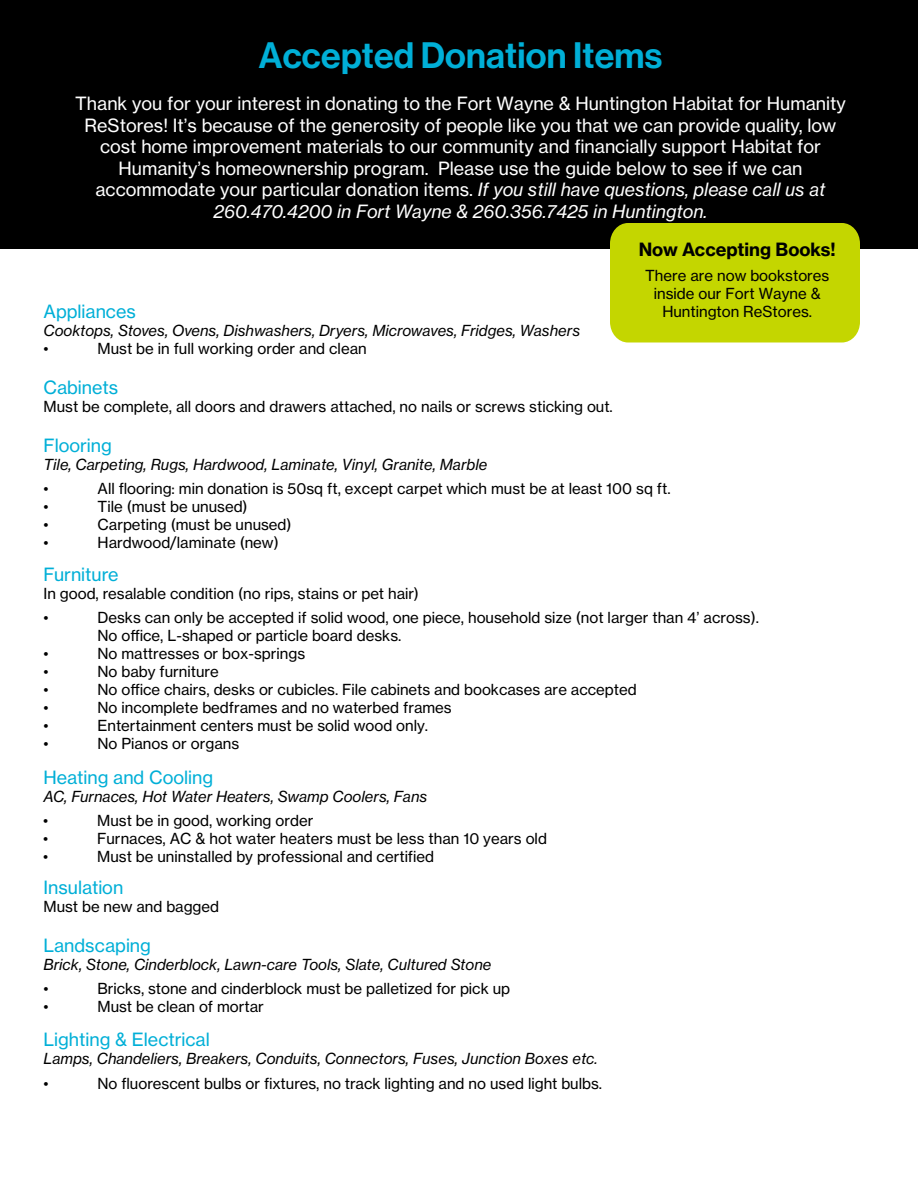
<style>
.page{position:relative;width:918px;height:1188px;background:#fff}
.page>*{position:absolute;margin:0;border:0;box-sizing:border-box;transform-origin:0 0}
.t1{font:36px "N Haas Grotesk DS Pro 65 Md";letter-spacing:.005em;color:#00afd7}
.t2{font:18px/21.6px "N Haas Grotesk TX Pro 55 Rg";color:#fff;text-align:center}
.t3{font:18px "N Haas Grotesk TX Pro 55 Rg";color:#00afd7}
.t4{font:18px "N Haas Grotesk TX Pro 56 It";color:#fff}
.t5{font:18px "N Haas Grotesk TX Pro 75 Bd";color:#000}
.t6{font:15px/18px "N Haas Grotesk TX Pro 55 Rg";color:#000}
.t7{font:15px "N Haas Grotesk TX Pro 56 It";color:#000}
.s1{font-family:"N Haas Grotesk TX Pro 56 It"}
</style>
<div class="page">
<div style="left:0;top:0;width:918px;height:248px;background:#000"></div>
<div style="left:610px;top:223px;width:250px;height:119px;background:#c4d600"></div>
<h1 class="t1" style="left:259px;top:34px;width:405px">Accepted Donation Items</h1>
<p class="t2" style="left:75px;top:93px;width:772px">Thank you for your interest in donating to the Fort Wayne &amp; Huntington Habitat for Humanity ReStores! It’s because of the generosity of people like you that we can provide quality, low cost home improvement materials to our community and financially support Habitat for Humanity’s homeownership program. Please use the guide below to see if we can accommodate your particular donation items. <span class="s1">If you still have questions, please call us at</span></p>
<p class="t4" style="left:213px;top:200px;width:496px">260.470.4200 in Fort Wayne &amp; 260.356.7425 in Huntington.</p>
<p class="t5" style="left:639px;top:238px;width:199px">Now Accepting Books!</p>
<p class="t6" style="left:645px;top:267px;width:186px;text-align:center">There are now bookstores inside our Fort Wayne &amp;<br>Huntington ReStores.</p>
<p class="t3" style="left:44px;top:301px;width:94px">Appliances</p>
<p class="t7" style="left:44px;top:322px;width:538px">Cooktops, Stoves, Ovens, Dishwashers, Dryers, Microwaves, Fridges, Washers</p>
<p class="t6" style="left:44px;top:340px;width:7px">•</p>
<p class="t6" style="left:97px;top:340px;width:271px">Must be in full working order and clean</p>
<p class="t3" style="left:44px;top:376px;width:76px">Cabinets</p>
<p class="t6" style="left:44px;top:398px;width:571px">Must be complete, all doors and drawers attached, no nails or screws sticking out.</p>
<p class="t3" style="left:44px;top:434px;width:70px">Flooring</p>
<p class="t7" style="left:44px;top:455px;width:445px">Tile, Carpeting, Rugs, Hardwood, Laminate, Vinyl, Granite, Marble</p>
<p class="t6" style="left:44px;top:479px;width:7px">•</p>
<p class="t6" style="left:98px;top:479px;width:575px">All flooring: min donation is 50sq ft, except carpet which must be at least 100 sq ft.</p>
<p class="t6" style="left:44px;top:497px;width:7px">•</p>
<p class="t6" style="left:98px;top:497px;width:152px">Tile (must be unused)</p>
<p class="t6" style="left:44px;top:515px;width:7px">•</p>
<p class="t6" style="left:98px;top:515px;width:196px">Carpeting (must be unused)</p>
<p class="t6" style="left:44px;top:533px;width:7px">•</p>
<p class="t6" style="left:98px;top:533px;width:183px">Hardwood/laminate (new)</p>
<p class="t3" style="left:44px;top:564px;width:77px">Furniture</p>
<p class="t6" style="left:44px;top:582px;width:377px;line-height:24px">In good, resalable condition (no rips, stains or pet hair) •</p>
<p class="t6" style="left:97px;top:609px;width:663px">Desks can only be accepted if solid wood, one piece, household size (not larger than 4’ across).<br>No office, L-shaped or particle board desks.</p>
<p class="t6" style="left:44px;top:644px;width:7px">•</p>
<p class="t6" style="left:97px;top:644px;width:209px">No mattresses or box-springs</p>
<p class="t6" style="left:44px;top:662px;width:7px">•</p>
<p class="t6" style="left:97px;top:662px;width:123px">No baby furniture</p>
<p class="t6" style="left:44px;top:680px;width:7px">•</p>
<p class="t6" style="left:97px;top:680px;width:541px">No office chairs, desks or cubicles. File cabinets and bookcases are accepted</p>
<p class="t6" style="left:44px;top:698px;width:7px">•</p>
<p class="t6" style="left:97px;top:698px;width:356px">No incomplete bedframes and no waterbed frames</p>
<p class="t6" style="left:44px;top:716px;width:7px">•</p>
<p class="t6" style="left:97px;top:716px;width:332px">Entertainment centers must be solid wood only.</p>
<p class="t6" style="left:44px;top:734px;width:7px">•</p>
<p class="t6" style="left:97px;top:734px;width:143px">No Pianos or organs</p>
<p class="t3" style="left:44px;top:767px;width:171px">Heating and Cooling</p>
<p class="t7" style="left:44px;top:788px;width:385px">AC, Furnaces, Hot Water Heaters, Swamp Coolers, Fans</p>
<p class="t6" style="left:43px;top:812px;width:7px">•</p>
<p class="t6" style="left:97px;top:812px;width:218px">Must be in good, working order</p>
<p class="t6" style="left:43px;top:830px;width:7px">•</p>
<p class="t6" style="left:97px;top:830px;width:451px">Furnaces, AC &amp; hot water heaters must be less than 10 years old</p>
<p class="t6" style="left:43px;top:848px;width:7px">•</p>
<p class="t6" style="left:97px;top:848px;width:338px">Must be uninstalled by professional and certified</p>
<p class="t3" style="left:44px;top:877px;width:81px">Insulation</p>
<p class="t6" style="left:44px;top:898px;width:177px">Must be new and bagged</p>
<p class="t3" style="left:44px;top:934px;width:109px">Landscaping</p>
<p class="t7" style="left:44px;top:955px;width:449px">Brick, Stone, Cinderblock, Lawn-care Tools, Slate, Cultured Stone</p>
<p class="t6" style="left:44px;top:980px;width:7px">•</p>
<p class="t6" style="left:98px;top:980px;width:414px">Bricks, stone and cinderblock must be palletized for pick up</p>
<p class="t6" style="left:44px;top:998px;width:7px">•</p>
<p class="t6" style="left:98px;top:998px;width:168px">Must be clean of mortar</p>
<p class="t3" style="left:44px;top:1028px;width:168px">Lighting &amp; Electrical</p>
<p class="t7" style="left:44px;top:1049px;width:556px">Lamps, Chandeliers, Breakers, Conduits, Connectors, Fuses, Junction Boxes etc.</p>
<p class="t6" style="left:44px;top:1075px;width:7px">•</p>
<p class="t6" style="left:98px;top:1075px;width:506px">No fluorescent bulbs or fixtures, no track lighting and no used light bulbs.</p>
</div>
